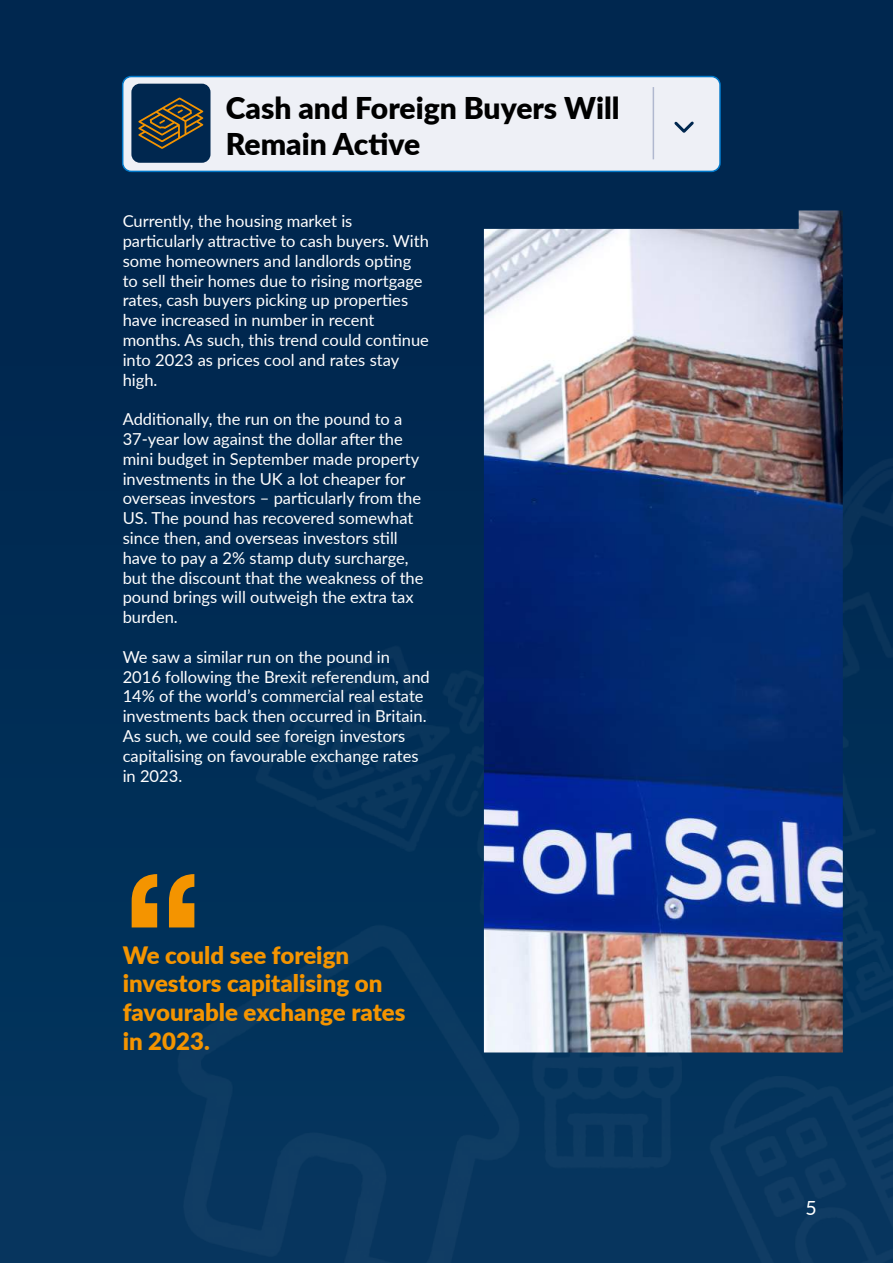
<style>
.page{position:relative;width:893px;height:1263px;background:#fff}
.page>*{position:absolute;margin:0;border:0;box-sizing:border-box;transform-origin:0 0}
.t1{font:700 199.5px "Grantha Sangam MN";color:#f49400}
.t2{font:900 30px/36px "Lato";color:#000}
.t3{font:900 24px/28.8px "Lato";color:#f49400}
.t4{font:19.5px "Lato";color:#7381a4}
.t5{font:16.5px/19.8px "Lato";color:#fff}
.s1{color:#fff}
</style>
<div class="page">
<img style="left:1px;top:1px;width:891px;height:1262px">
<img style="left:484px;top:210px;width:359px;height:842px">
<div style="left:123px;top:77px;width:597px;height:94px;background:#eef0f6;border-radius:9px"></div>
<div style="left:122px;top:76px;width:599px;height:96px;border:2px solid #0077c8;border-radius:9px"></div>
<svg style="left:674px;top:121px;width:20px;height:12px"></svg>
<div style="left:131px;top:84px;width:79px;height:79px;background:#00274f;border-radius:9px"></div>
<svg style="left:138px;top:97px;width:65px;height:52px"></svg>
<hr style="left:653px;top:87px;width:1px;height:72px;background:#b0b8cf">
<h2 class="t2" style="left:226px;top:88px;width:395px">Cash and Foreign Buyers Will<br>Remain Active</h2>
<p class="t5" style="left:123px;top:211px;width:308px">Currently, the housing market is particularly attractive to cash buyers. With some homeowners and landlords opting to sell their homes due to rising mortgage rates, cash buyers picking up properties have increased in number in recent months. As such, this trend could continue into 2023 as prices cool and rates stay high.</p>
<p class="t5" style="left:123px;top:409px;width:302px">Additionally, the run on the pound to a 37-year low against the dollar after the mini budget in September made property investments in the UK a lot cheaper for overseas investors – particularly from the US. The pound has recovered somewhat since then, and overseas investors still have to pay a 2% stamp duty surcharge, but the discount that the weakness of the pound brings will outweigh the extra tax burden.</p>
<p class="t5" style="left:123px;top:646px;width:309px">We saw a similar run on the pound in 2016 following the Brexit referendum, and 14% of the world’s commercial real estate investments back then occurred in Britain.<br>As such, we could see foreign investors capitalising on favourable exchange rates in 2023.</p>
<h1 class="t1" style="left:123px;top:827px;width:82px">“</h1>
<h3 class="t3" style="left:123px;top:939px;width:284px">We could see foreign investors capitalising on favourable exchange rates in 2023.</h3>
<p class="t4" style="left:778px;top:1194px;width:40px">5 <span class="s1">5</span></p>
</div>
